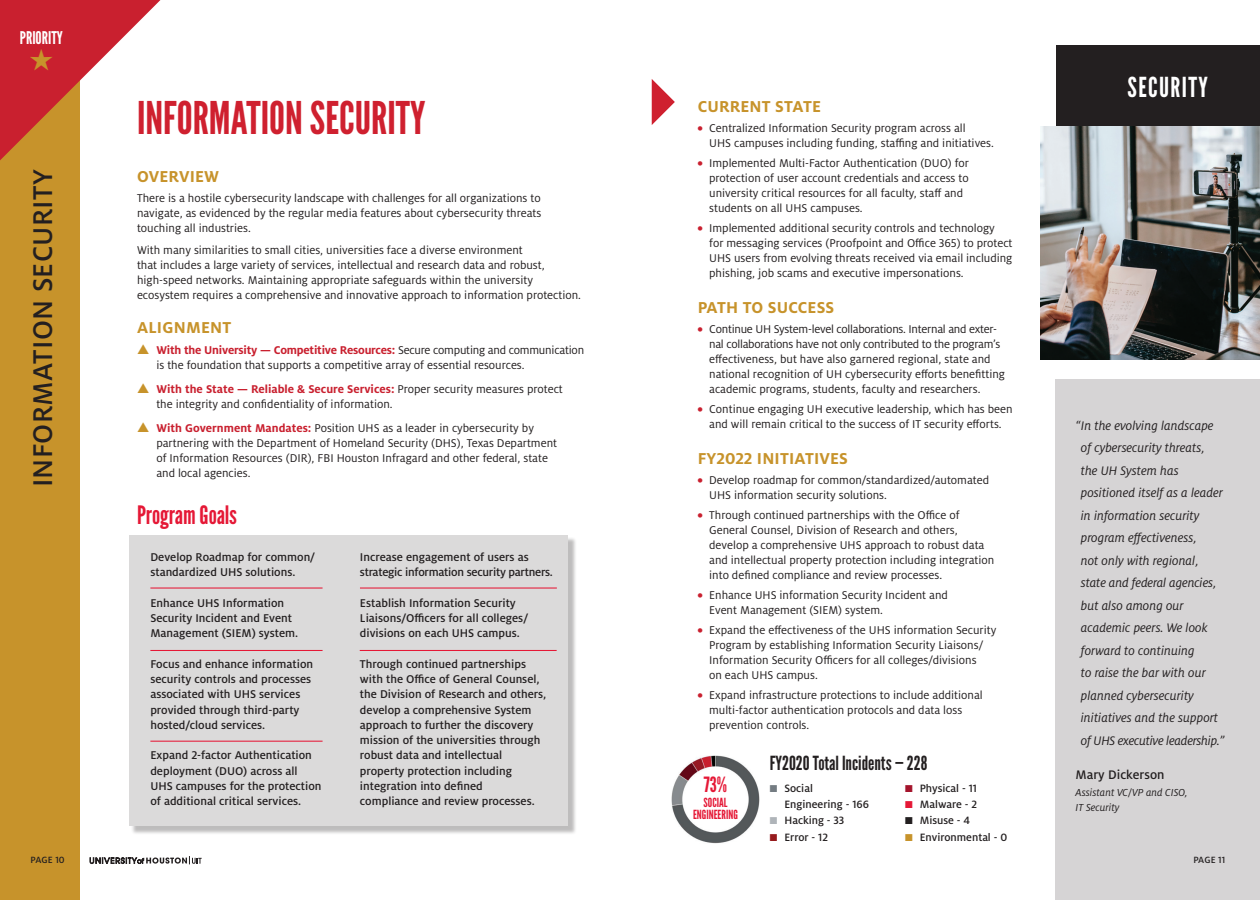
<style>
.page{position:relative;width:1260px;height:900px;background:#fff}
.page>*{position:absolute;margin:0;border:0;box-sizing:border-box;transform-origin:0 0}
.t1{font:45px "League Gothic";color:#cf202f}
.t2{font:500 30px "Milo OT";letter-spacing:.01em;color:#231f20}
.t3{font:27.5px "League Gothic";letter-spacing:.05em;color:#fff}
.t4{font:25.38px "League Gothic";letter-spacing:-.005em;color:#e51836}
.t5{font:21px "League Gothic";color:#e51836}
.t6{font:19.38px "League Gothic";color:#231f20}
.t7{font:700 17.5px "Milo OT";letter-spacing:.01em;color:#c7932b}
.t8{font:17.5px "League Gothic";color:#fff}
.t9{font:italic 13.75px/22.5px "Milo OT";color:#231f20}
.t10{font:500 13.75px "Milo OT";color:#231f20}
.t11{font:12.62px/12.6px "League Gothic";color:#e51836;text-align:center}
.t12{font:12.5px/15px "Milo OT";color:#231f20}
.t13{font:500 12.5px/15.2px "Milo OT";color:#231f20}
.t14{font:500 12.5px/15.2px "Milo OT";letter-spacing:-.02em;color:#231f20}
.t15{font:500 11.75px/16.4px "Milo OT";color:#231f20}
.t16{font:italic 11.25px/15px "Milo OT";color:#231f20}
.t17{font:500 10px "Milo OT";color:#231f20}
.s1{color:#c7932b}
.s2{font-weight:700;color:#c9202f}
.s3{color:#747c82}
.s4{color:#afb4b9}
.s5{color:#961a1d}
.s6{color:#a4142c}
.s7{color:#e51836}
</style>
<div class="page">
<div style="left:1056px;top:380px;width:204px;height:520px;background:#d6d4d5"></div>
<div style="left:1056px;top:46px;width:204px;height:117px;background:#231f20"></div>
<img style="left:1040px;top:126px;width:220px;height:234px">
<svg style="left:652px;top:79px;width:23px;height:46px"></svg>
<div style="left:0;top:0;width:80px;height:900px;background:#c7932b"></div>
<svg style="left:90px;top:856px;width:112px;height:8px"></svg>
<div style="left:131px;top:537px;width:446px;height:297px;background:#231f20;opacity:.3"></div>
<div style="left:129px;top:535px;width:439px;height:291px;background:#dbdada"></div>
<hr style="left:150px;top:588px;width:173px;height:1px;background:#e51836">
<hr style="left:150px;top:650px;width:173px;height:1px;background:#e51836">
<hr style="left:150px;top:741px;width:173px;height:1px;background:#e51836">
<hr style="left:360px;top:588px;width:197px;height:1px;background:#e51836">
<img style="left:671px;top:755px;width:89px;height:89px">
<hr style="left:757px;top:819px;width:3px;height:27px;background:#fff">
<hr style="left:360px;top:650px;width:197px;height:1px;background:#e51836">
<svg style="left:0;top:0;width:160px;height:160px"></svg>
<h3 class="t8" style="left:20px;top:27px;width:45px">PRIORITY</h3>
<h2 class="t2" style="left:26px;top:487px;width:319px;rotate:-90deg">INFORMATION SECURITY</h2>
<p class="t17" style="left:31px;top:855px;width:36px">PAGE 10</p>
<h1 class="t1" style="left:137px;top:91px;width:290px">INFORMATION SECURITY</h1>
<h3 class="t7" style="left:137px;top:166px;width:84px">OVERVIEW</h3>
<p class="t12" style="left:137px;top:190px;width:406px;text-align:justify">There is a hostile cybersecurity landscape with challenges for all organizations to navigate, as evidenced by the regular media features about cybersecurity threats touching all industries.</p>
<p class="t12" style="left:137px;top:243px;width:446px">With many similarities to small cities, universities face a diverse environment<br>that includes a large variety of services, intellectual and research data and robust, high-speed networks. Maintaining appropriate safeguards within the university ecosystem requires a comprehensive and innovative approach to information protection.</p>
<h3 class="t7" style="left:137px;top:317px;width:96px">ALIGNMENT</h3>
<p class="t12" style="left:156px;top:343px;width:429px;text-indent:-19px"><span class="s1">▲</span> <span class="s2">With the University — Competitive Resources:</span> Secure computing and communication is the foundation that supports a competitive array of essential resources.</p>
<p class="t12" style="left:156px;top:382px;width:408px;text-indent:-19px"><span class="s1">▲</span> <span class="s2">With the State — Reliable &amp; Secure Services:</span> Proper security measures protect the integrity and confidentiality of information.</p>
<p class="t12" style="left:156px;top:421px;width:402px;text-indent:-19px"><span class="s1">▲</span> <span class="s2">With Government Mandates:</span> Position UHS as a leader in cybersecurity by partnering with the Department of Homeland Security (DHS), Texas Department of Information Resources (DIR), FBI Houston Infragard and other federal, state and local agencies.</p>
<h3 class="t4" style="left:137px;top:499px;width:102px">Program Goals</h3>
<p class="t13" style="left:150px;top:550px;width:166px">Develop Roadmap for common/ standardized UHS solutions.</p>
<p class="t13" style="left:150px;top:595px;width:149px">Enhance UHS Information<br>Security Incident and Event<br>Management (SIEM) system.</p>
<p class="t13" style="left:150px;top:656px;width:164px">Focus and enhance information security controls and processes associated with UHS services provided through third-party hosted/cloud services.</p>
<p class="t13" style="left:150px;top:748px;width:173px">Expand 2-factor Authentication deployment (DUO) across all<br>UHS campuses for the protection of additional critical services.</p>
<p class="t14" style="left:360px;top:550px;width:195px">Increase engagement of users as strategic information security partners.</p>
<p class="t13" style="left:360px;top:595px;width:170px">Establish Information Security<br>Liaisons/Officers for all colleges/ divisions on each UHS campus.</p>
<p class="t13" style="left:360px;top:656px;width:188px">Through continued partnerships with the Office of General Counsel, the Division of Research and others, develop a comprehensive System approach to further the discovery mission of the universities through robust data and intellectual property protection including integration into defined<br>compliance and review processes.</p>
<h3 class="t7" style="left:698px;top:97px;width:125px">CURRENT STATE</h3>
<p class="t12" style="left:709px;top:121px;width:286px;text-indent:-12px"><span class="s2">•</span> Centralized Information Security program across all<br>UHS campuses including funding, staffing and initiatives.</p>
<p class="t12" style="left:709px;top:156px;width:261px;text-indent:-12px"><span class="s2">•</span> Implemented Multi-Factor Authentication (DUO) for protection of user account credentials and access to university critical resources for all faculty, staff and students on all UHS campuses.</p>
<p class="t12" style="left:709px;top:221px;width:305px;text-indent:-12px"><span class="s2">•</span> Implemented additional security controls and technology<br>for messaging services (Proofpoint and Office 365) to protect UHS users from evolving threats received via email including phishing, job scams and executive impersonations.</p>
<h3 class="t7" style="left:698px;top:298px;width:138px">PATH TO SUCCESS</h3>
<p class="t12" style="left:709px;top:322px;width:297px;text-indent:-12px"><span class="s2">•</span> Continue UH System-level collaborations. Internal and exter&shy;nal collaborations have not only contributed to the program’s effectiveness, but have also garnered regional, state and national recognition of UH cybersecurity efforts benefitting academic programs, students, faculty and researchers.</p>
<p class="t12" style="left:698px;top:402px;width:316px;text-align:center"><span class="s2">•</span> Continue engaging UH executive leadership, which has been and will remain critical to the success of IT security efforts.</p>
<h3 class="t7" style="left:698px;top:449px;width:152px">FY2022 INITIATIVES</h3>
<p class="t12" style="left:709px;top:473px;width:281px;text-indent:-12px"><span class="s2">•</span> Develop roadmap for common/standardized/automated<br>UHS information security solutions.</p>
<p class="t12" style="left:709px;top:508px;width:287px;text-indent:-12px"><span class="s2">•</span> Through continued partnerships with the Office of General Counsel, Division of Research and others, develop a comprehensive UHS approach to robust data and intellectual property protection including integration into defined compliance and review processes.</p>
<p class="t12" style="left:709px;top:588px;width:240px;text-indent:-12px"><span class="s2">•</span> Enhance UHS information Security Incident and<br>Event Management (SIEM) system.</p>
<p class="t12" style="left:709px;top:623px;width:289px;text-indent:-12px"><span class="s2">•</span> Expand the effectiveness of the UHS information Security Program by establishing Information Security Liaisons/ Information Security Officers for all colleges/divisions<br>on each UHS campus.</p>
<p class="t12" style="left:709px;top:688px;width:275px;text-indent:-12px"><span class="s2">•</span> Expand infrastructure protections to include additional multi-factor authentication protocols and data loss prevention controls.</p>
<h3 class="t5" style="left:704px;top:772px;width:25px">73%</h3>
<p class="t11" style="left:693px;top:796px;width:46px">SOCIAL<br>ENGINEERING</p>
<h3 class="t6" style="left:770px;top:751px;width:159px">FY2020 Total Incidents — 228</h3>
<p class="t15" style="left:784px;top:780px;width:86px;text-indent:-15px"><span class="s3">■</span> Social<br>Engineering - 166</p>
<p class="t15" style="left:770px;top:812px;width:76px"><span class="s4">■</span> Hacking - 33</p>
<p class="t15" style="left:770px;top:829px;width:60px"><span class="s5">■</span> Error - 12</p>
<p class="t15" style="left:905px;top:780px;width:74px"><span class="s6">■</span> Physical - 11</p>
<p class="t15" style="left:905px;top:796px;width:74px"><span class="s7">■</span> Malware - 2</p>
<p class="t15" style="left:905px;top:812px;width:67px">■ Misuse - 4</p>
<p class="t15" style="left:905px;top:829px;width:104px"><span class="s1">■</span> Environmental - 0</p>
<h3 class="t3" style="left:1128px;top:71px;width:82px">SECURITY</h3>
<p class="t9" style="left:1081px;top:414px;width:146px;text-indent:-5px">“In the evolving landscape of cybersecurity threats, the UH System has positioned itself as a leader in information security program effectiveness,<br>not only with regional, state and federal agencies, but also among our academic peers. We look forward to continuing<br>to raise the bar with our planned cybersecurity initiatives and the support of UHS executive leadership.”</p>
<p class="t10" style="left:1076px;top:767px;width:90px">Mary Dickerson</p>
<p class="t16" style="left:1076px;top:785px;width:114px">Assistant VC/VP and CISO,<br>IT Security</p>
<p class="t17" style="left:1193px;top:854px;width:33px">PAGE 11</p>
</div>
